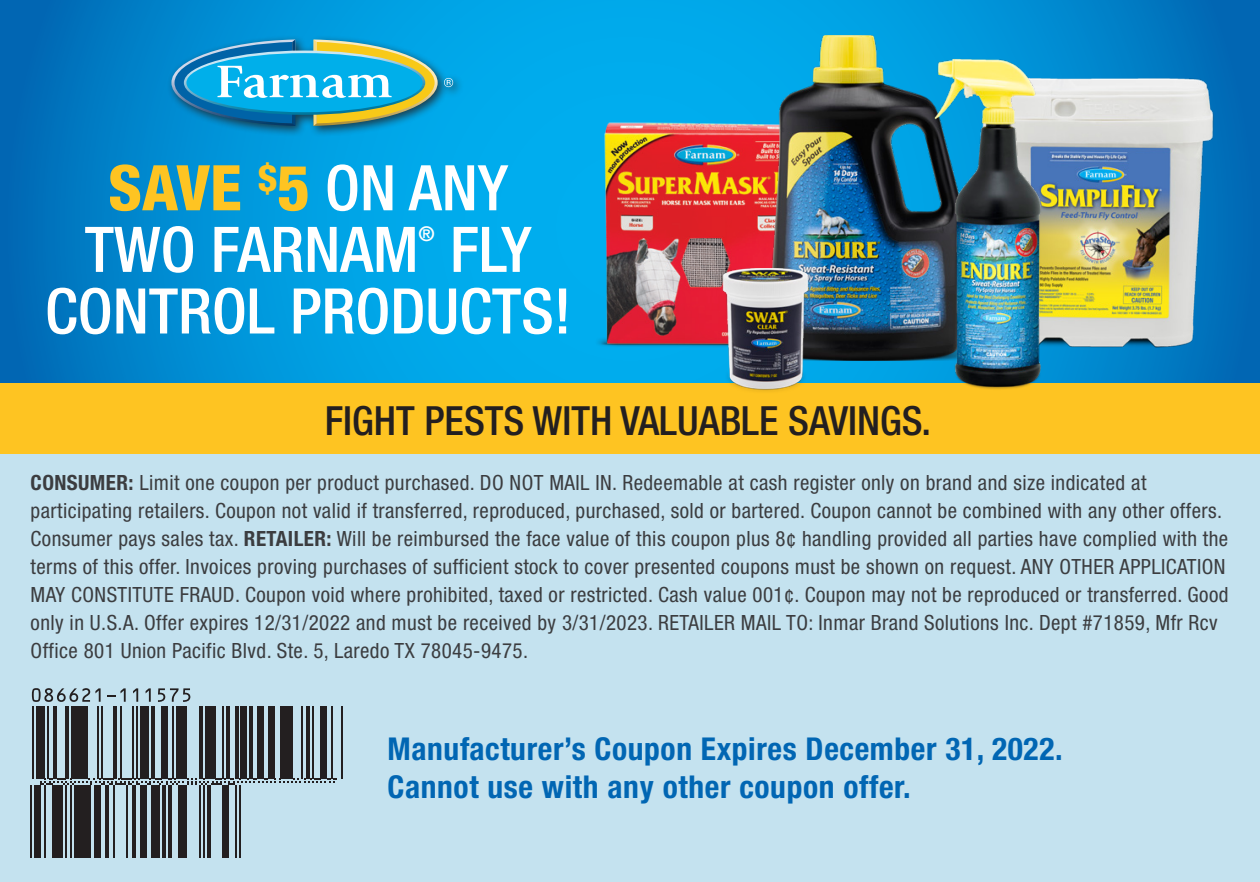
<style>
.page{position:relative;width:1260px;height:882px;background:#fff}
.page>*{position:absolute;margin:0;border:0;box-sizing:border-box;transform-origin:0 0}
.t1{font:500 condensed 63px/61.6px "Helvetica Neue LT Std";color:#fff}
.t2{font:500 condensed 40.25px "Helvetica Neue LT Std";color:#231f20}
.Paragraph_Style_2{font:700 condensed 31.5px "Helvetica Neue LT Std";letter-spacing:.02em;color:#0166b3}
.t3{font:condensed 21px/28px "Helvetica Neue LT Std";letter-spacing:.02em;color:#231f20}
.t4{font:500 condensed 20.3px "Helvetica Neue LT Std";color:#fff}
.s1{font-weight:800;color:#fec422}
.s2{font-weight:700}
</style>
<div class="page">
<div style="left:0;top:452px;width:1260px;height:430px;background:#c4e2ef"></div>
<svg style="left:0;top:0;width:1260px;height:383px;background:#0093d8"></svg>
<div style="left:167px;top:35px;width:297px;height:102px;background:#231f20;opacity:.75"></div>
<svg style="left:444px;top:78px;width:9px;height:9px"></svg>
<svg style="left:171px;top:39px;width:267px;height:87px;background:#3ba7c3"></svg>
<div style="left:0;top:383px;width:1260px;height:71px;background:#fec422"></div>
<img style="left:1056px;top:74px;width:180px;height:293px">
<img style="left:595px;top:119px;width:163px;height:243px">
<img style="left:758px;top:36px;width:214px;height:324px">
<img style="left:925px;top:44px;width:131px;height:345px">
<img style="left:707px;top:268px;width:117px;height:123px">
<hr style="left:32px;top:706px;width:2px;height:72px;background:#231f20">
<div style="left:36px;top:706px;width:8px;height:72px;background:#231f20"></div>
<hr style="left:47px;top:706px;width:1px;height:72px;background:#231f20">
<hr style="left:53px;top:706px;width:4px;height:72px;background:#231f20">
<hr style="left:65px;top:706px;width:4px;height:72px;background:#231f20">
<div style="left:72px;top:706px;width:16px;height:72px;background:#231f20"></div>
<hr style="left:97px;top:706px;width:2px;height:72px;background:#231f20">
<hr style="left:101px;top:706px;width:2px;height:72px;background:#231f20">
<hr style="left:113px;top:706px;width:4px;height:72px;background:#231f20">
<hr style="left:120px;top:706px;width:2px;height:72px;background:#231f20">
<hr style="left:132px;top:706px;width:2px;height:72px;background:#231f20">
<hr style="left:136px;top:706px;width:2px;height:72px;background:#231f20">
<div style="left:141px;top:706px;width:8px;height:72px;background:#231f20"></div>
<hr style="left:151px;top:706px;width:4px;height:72px;background:#231f20">
<div style="left:162px;top:706px;width:6px;height:72px;background:#231f20"></div>
<hr style="left:172px;top:706px;width:2px;height:72px;background:#231f20">
<div style="left:176px;top:706px;width:10px;height:72px;background:#231f20"></div>
<hr style="left:199px;top:706px;width:4px;height:72px;background:#231f20">
<div style="left:205px;top:706px;width:11px;height:72px;background:#231f20"></div>
<hr style="left:222px;top:706px;width:2px;height:72px;background:#231f20">
<hr style="left:226px;top:706px;width:4px;height:72px;background:#231f20">
<hr style="left:235px;top:706px;width:4px;height:72px;background:#231f20">
<div style="left:241px;top:706px;width:6px;height:72px;background:#231f20"></div>
<hr style="left:249px;top:706px;width:4px;height:72px;background:#231f20">
<div style="left:258px;top:706px;width:6px;height:72px;background:#231f20"></div>
<div style="left:268px;top:706px;width:6px;height:72px;background:#231f20"></div>
<div style="left:281px;top:706px;width:12px;height:72px;background:#231f20"></div>
<hr style="left:302px;top:706px;width:1px;height:72px;background:#231f20">
<hr style="left:306px;top:706px;width:4px;height:72px;background:#231f20">
<hr style="left:312px;top:706px;width:2px;height:72px;background:#231f20">
<div style="left:320px;top:706px;width:6px;height:72px;background:#231f20"></div>
<hr style="left:331px;top:706px;width:2px;height:72px;background:#231f20">
<hr style="left:341px;top:706px;width:2px;height:72px;background:#231f20">
<svg style="left:40px;top:779px;width:297px;height:6px"></svg>
<hr style="left:30px;top:785px;width:2px;height:72px;background:#231f20">
<div style="left:34px;top:785px;width:6px;height:72px;background:#231f20"></div>
<hr style="left:45px;top:785px;width:1px;height:72px;background:#231f20">
<div style="left:53px;top:785px;width:10px;height:72px;background:#231f20"></div>
<hr style="left:65px;top:785px;width:2px;height:72px;background:#231f20">
<hr style="left:70px;top:785px;width:1px;height:72px;background:#231f20">
<div style="left:74px;top:785px;width:16px;height:72px;background:#231f20"></div>
<div style="left:95px;top:785px;width:6px;height:72px;background:#231f20"></div>
<hr style="left:105px;top:785px;width:4px;height:72px;background:#231f20">
<hr style="left:113px;top:785px;width:2px;height:72px;background:#231f20">
<hr style="left:126px;top:785px;width:2px;height:72px;background:#231f20">
<hr style="left:132px;top:785px;width:4px;height:72px;background:#231f20">
<div style="left:141px;top:785px;width:6px;height:72px;background:#231f20"></div>
<div style="left:151px;top:785px;width:8px;height:72px;background:#231f20"></div>
<hr style="left:162px;top:785px;width:3px;height:72px;background:#231f20">
<hr style="left:168px;top:785px;width:4px;height:72px;background:#231f20">
<div style="left:178px;top:785px;width:8px;height:72px;background:#231f20"></div>
<hr style="left:199px;top:785px;width:2px;height:72px;background:#231f20">
<hr style="left:203px;top:785px;width:2px;height:72px;background:#231f20">
<hr style="left:208px;top:785px;width:3px;height:72px;background:#231f20">
<div style="left:222px;top:785px;width:6px;height:72px;background:#231f20"></div>
<hr style="left:235px;top:785px;width:2px;height:72px;background:#231f20">
<hr style="left:239px;top:785px;width:2px;height:72px;background:#231f20">
<svg style="left:32px;top:688px;width:69px;height:14px"></svg>
<svg style="left:107px;top:688px;width:19px;height:14px"></svg>
<svg style="left:133px;top:688px;width:5px;height:14px"></svg>
<svg style="left:146px;top:688px;width:5px;height:14px"></svg>
<svg style="left:158px;top:688px;width:32px;height:14px"></svg>
<p class="t1" style="left:85px;top:156px;width:425px;text-indent:23px"><span class="s1">SAVE</span> <sup>$</sup><span class="s1">5</span> ON ANY<br>TWO FARNAM</p>
<p class="t4" style="left:418px;top:222px;width:18px">®</p>
<p class="t1" style="left:45px;top:218px;width:528px;text-indent:405px">FLY<br>CONTROL PRODUCTS!</p>
<p class="t2" style="left:325px;top:396px;width:608px">FIGHT PESTS WITH VALUABLE SAVINGS.</p>
<p class="t3" style="left:31px;top:469px;width:1199px"><span class="s2">CONSUMER:</span> Limit one coupon per product purchased. DO NOT MAIL IN. Redeemable at cash register only on brand and size indicated at participating retailers. Coupon not valid if transferred, reproduced, purchased, sold or bartered. Coupon cannot be combined with any other offers.<br>Consumer pays sales tax. <span class="s2">RETAILER:</span> Will be reimbursed the face value of this coupon plus 8¢ handling provided all parties have complied with the terms of this offer. Invoices proving purchases of sufficient stock to cover presented coupons must be shown on request. ANY OTHER APPLICATION MAY CONSTITUTE FRAUD. Coupon void where prohibited, taxed or restricted. Cash value 001¢. Coupon may not be reproduced or transferred. Good only in U.S.A. Offer expires 12/31/2022 and must be received by 3/31/2023. RETAILER MAIL TO: Inmar Brand Solutions Inc. Dept #71859, Mfr Rcv Office 801 Union Pacific Blvd. Ste. 5, Laredo TX 78045-9475.</p>
<p class="Paragraph_Style_2" style="left:388px;top:730px;width:677px">Manufacturer’s Coupon Expires December 31, 2022.</p>
<p class="Paragraph_Style_2" style="left:388px;top:768px;width:525px">Cannot use with any other coupon offer.</p>
</div>
